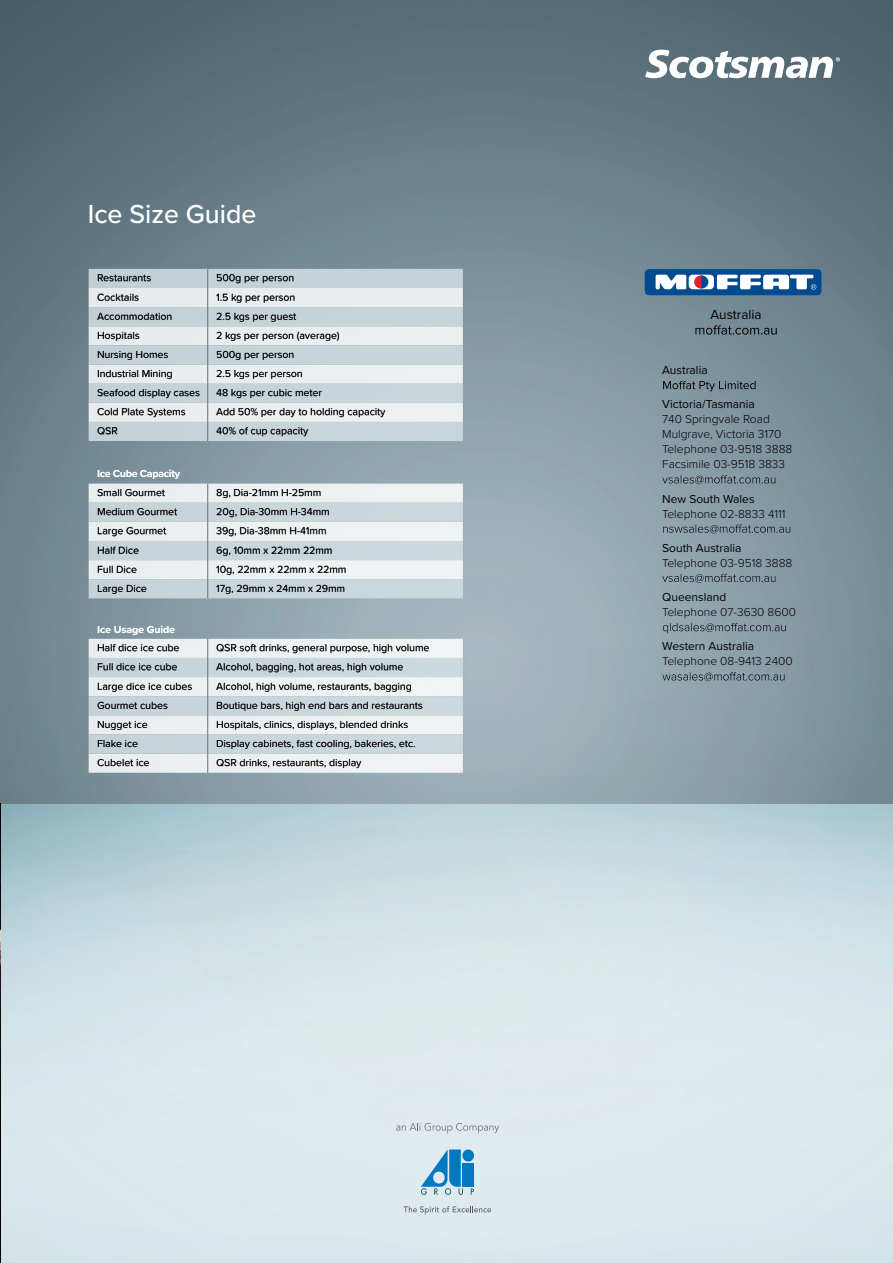
<style>
.page{position:relative;width:893px;height:1263px;background:#fff}
.page>*{position:absolute;margin:0;border:0;box-sizing:border-box;transform-origin:0 0}
.t1{font:500 27px "Proxima Nova";color:#fff}
.t2{font:13.5px "Proxima Nova";color:#000}
.t3{font:300 12px/15px "Proxima Nova";color:#000}
.t4{font:12px "Proxima Nova";color:#000}
.t5{font:10.5px "Proxima Nova";color:#000}
.t6{font:700 10.5px "Proxima Nova";letter-spacing:-.02em;color:#fff}
.t7{font:700 10.5px "Proxima Nova";color:#fff}
</style>
<div class="page">
<img style="left:0;top:0;width:893px;height:1263px">
<img style="left:0;top:803px;width:1px;height:460px">
<svg style="left:404px;top:1206px;width:87px;height:8px"></svg>
<div style="left:462px;top:1149px;width:12px;height:12px;background:#0079c1;border-radius:50%"></div>
<div style="left:462px;top:1163px;width:12px;height:24px;background:#0079c1"></div>
<svg style="left:421px;top:1149px;width:42px;height:46px;background:#7bb5d7"></svg>
<svg style="left:471px;top:1188px;width:3px;height:7px"></svg>
<svg style="left:396px;top:1122px;width:103px;height:11px"></svg>
<svg style="left:663px;top:381px;width:93px;height:10px"></svg>
<svg style="left:662px;top:475px;width:113px;height:9px"></svg>
<svg style="left:663px;top:524px;width:127px;height:9px"></svg>
<svg style="left:662px;top:574px;width:113px;height:9px"></svg>
<svg style="left:663px;top:623px;width:123px;height:10px"></svg>
<svg style="left:662px;top:672px;width:122px;height:9px"></svg>
<svg style="left:695px;top:325px;width:82px;height:10px"></svg>
<svg style="left:645px;top:269px;width:176px;height:26px"></svg>
<svg style="left:645px;top:50px;width:195px;height:28px"></svg>
<svg style="left:89px;top:470px;width:374px;height:128px;background:#cbd5d9"></svg>
<div style="left:89px;top:269px;width:374px;height:19px;background:#c4d3d8"></div>
<div style="left:89px;top:288px;width:374px;height:19px;background:#eaedef"></div>
<svg style="left:89px;top:307px;width:374px;height:134px;background:#d3dde1"></svg>
<svg style="left:207px;top:269px;width:1px;height:172px"></svg>
<svg style="left:217px;top:427px;width:91px;height:9px"></svg>
<svg style="left:98px;top:427px;width:19px;height:8px"></svg>
<svg style="left:216px;top:408px;width:169px;height:9px;background:#c4c6c7"></svg>
<svg style="left:98px;top:408px;width:87px;height:9px"></svg>
<svg style="left:217px;top:389px;width:105px;height:9px"></svg>
<svg style="left:98px;top:389px;width:101px;height:9px"></svg>
<svg style="left:217px;top:370px;width:85px;height:9px"></svg>
<svg style="left:98px;top:370px;width:74px;height:9px"></svg>
<svg style="left:217px;top:351px;width:76px;height:9px"></svg>
<svg style="left:98px;top:351px;width:70px;height:9px"></svg>
<svg style="left:217px;top:332px;width:122px;height:9px"></svg>
<svg style="left:98px;top:332px;width:41px;height:9px"></svg>
<svg style="left:217px;top:313px;width:79px;height:9px"></svg>
<svg style="left:97px;top:313px;width:74px;height:7px"></svg>
<svg style="left:216px;top:293px;width:78px;height:10px"></svg>
<svg style="left:98px;top:293px;width:41px;height:8px"></svg>
<svg style="left:217px;top:274px;width:76px;height:9px"></svg>
<svg style="left:98px;top:274px;width:53px;height:7px"></svg>
<svg style="left:89px;top:625px;width:374px;height:148px"></svg>
<h1 class="t1" style="left:88px;top:193px;width:170px">Ice Size Guide</h1>
<p class="t5" style="left:97px;top:270px;width:56px">Restaurants</p>
<p class="t5" style="left:216px;top:270px;width:79px">500g per person</p>
<p class="t5" style="left:97px;top:289px;width:43px">Cocktails</p>
<p class="t5" style="left:216px;top:289px;width:80px">1.5 kg per person</p>
<p class="t5" style="left:97px;top:308px;width:77px">Accommodation</p>
<p class="t5" style="left:216px;top:308px;width:82px">2.5 kgs per guest</p>
<p class="t5" style="left:97px;top:327px;width:44px">Hospitals</p>
<p class="t5" style="left:216px;top:327px;width:125px">2 kgs per person (average)</p>
<p class="t5" style="left:97px;top:347px;width:73px">Nursing Homes</p>
<p class="t5" style="left:216px;top:347px;width:79px">500g per person</p>
<p class="t5" style="left:97px;top:366px;width:77px">Industrial Mining</p>
<p class="t5" style="left:216px;top:366px;width:88px">2.5 kgs per person</p>
<p class="t5" style="left:97px;top:385px;width:104px">Seafood display cases</p>
<p class="t5" style="left:216px;top:385px;width:107px">48 kgs per cubic meter</p>
<p class="t5" style="left:97px;top:404px;width:90px">Cold Plate Systems</p>
<p class="t5" style="left:216px;top:404px;width:171px">Add 50% per day to holding capacity</p>
<p class="t5" style="left:97px;top:423px;width:22px">QSR</p>
<p class="t5" style="left:216px;top:423px;width:94px">40% of cup capacity</p>
<p class="t6" style="left:97px;top:466px;width:84px">Ice Cube Capacity</p>
<p class="t5" style="left:97px;top:485px;width:69px">Small Gourmet</p>
<p class="t5" style="left:216px;top:485px;width:107px">8g, Dia-21mm H-25mm</p>
<p class="t5" style="left:97px;top:504px;width:82px">Medium Gourmet</p>
<p class="t5" style="left:216px;top:504px;width:115px">20g, Dia-30mm H-34mm</p>
<p class="t5" style="left:97px;top:523px;width:71px">Large Gourmet</p>
<p class="t5" style="left:216px;top:523px;width:112px">39g, Dia-38mm H-41mm</p>
<p class="t5" style="left:97px;top:542px;width:43px">Half Dice</p>
<p class="t5" style="left:216px;top:542px;width:118px">6g, 10mm x 22mm 22mm</p>
<p class="t5" style="left:97px;top:561px;width:41px">Full Dice</p>
<p class="t5" style="left:216px;top:561px;width:132px">10g, 22mm x 22mm x 22mm</p>
<p class="t5" style="left:97px;top:580px;width:51px">Large Dice</p>
<p class="t5" style="left:216px;top:580px;width:130px">17g, 29mm x 24mm x 29mm</p>
<p class="t7" style="left:97px;top:622px;width:79px">Ice Usage Guide</p>
<p class="t5" style="left:97px;top:640px;width:84px">Half dice ice cube</p>
<p class="t5" style="left:216px;top:640px;width:215px">QSR soft drinks, general purpose, high volume</p>
<p class="t5" style="left:97px;top:659px;width:82px">Full dice ice cube</p>
<p class="t5" style="left:216px;top:659px;width:189px">Alcohol, bagging, hot areas, high volume</p>
<p class="t5" style="left:97px;top:678px;width:97px">Large dice ice cubes</p>
<p class="t5" style="left:216px;top:678px;width:197px">Alcohol, high volume, restaurants, bagging</p>
<p class="t5" style="left:97px;top:697px;width:72px">Gourmet cubes</p>
<p class="t5" style="left:216px;top:697px;width:208px">Boutique bars, high end bars and restaurants</p>
<p class="t5" style="left:97px;top:716px;width:52px">Nugget ice</p>
<p class="t5" style="left:216px;top:716px;width:194px">Hospitals, clinics, displays, blended drinks</p>
<p class="t5" style="left:97px;top:736px;width:42px">Flake ice</p>
<p class="t5" style="left:216px;top:736px;width:201px">Display cabinets, fast cooling, bakeries, etc.</p>
<p class="t5" style="left:97px;top:755px;width:54px">Cubelet ice</p>
<p class="t5" style="left:216px;top:755px;width:147px">QSR drinks, restaurants, display</p>
<p class="t2" style="left:710px;top:305px;width:53px">Australia</p>
<p class="t4" style="left:662px;top:361px;width:47px">Australia</p>
<p class="t4" style="left:662px;top:395px;width:94px">Victoria/Tasmania</p>
<p class="t3" style="left:662px;top:411px;width:132px">740 Springvale Road<br>Mulgrave, Victoria 3170<br>Telephone 03-9518 3888<br>Facsimile 03-9518 3833</p>
<p class="t4" style="left:662px;top:490px;width:94px">New South Wales</p>
<p class="t3" style="left:662px;top:505px;width:125px">Telephone 02-8833 4111</p>
<p class="t4" style="left:662px;top:539px;width:81px">South Australia</p>
<p class="t3" style="left:662px;top:555px;width:132px">Telephone 03-9518 3888</p>
<p class="t4" style="left:662px;top:588px;width:66px">Queensland</p>
<p class="t3" style="left:662px;top:604px;width:135px">Telephone 07-3630 8600</p>
<p class="t4" style="left:662px;top:637px;width:93px">Western Australia</p>
<p class="t3" style="left:662px;top:653px;width:132px">Telephone 08-9413 2400</p>
</div>
